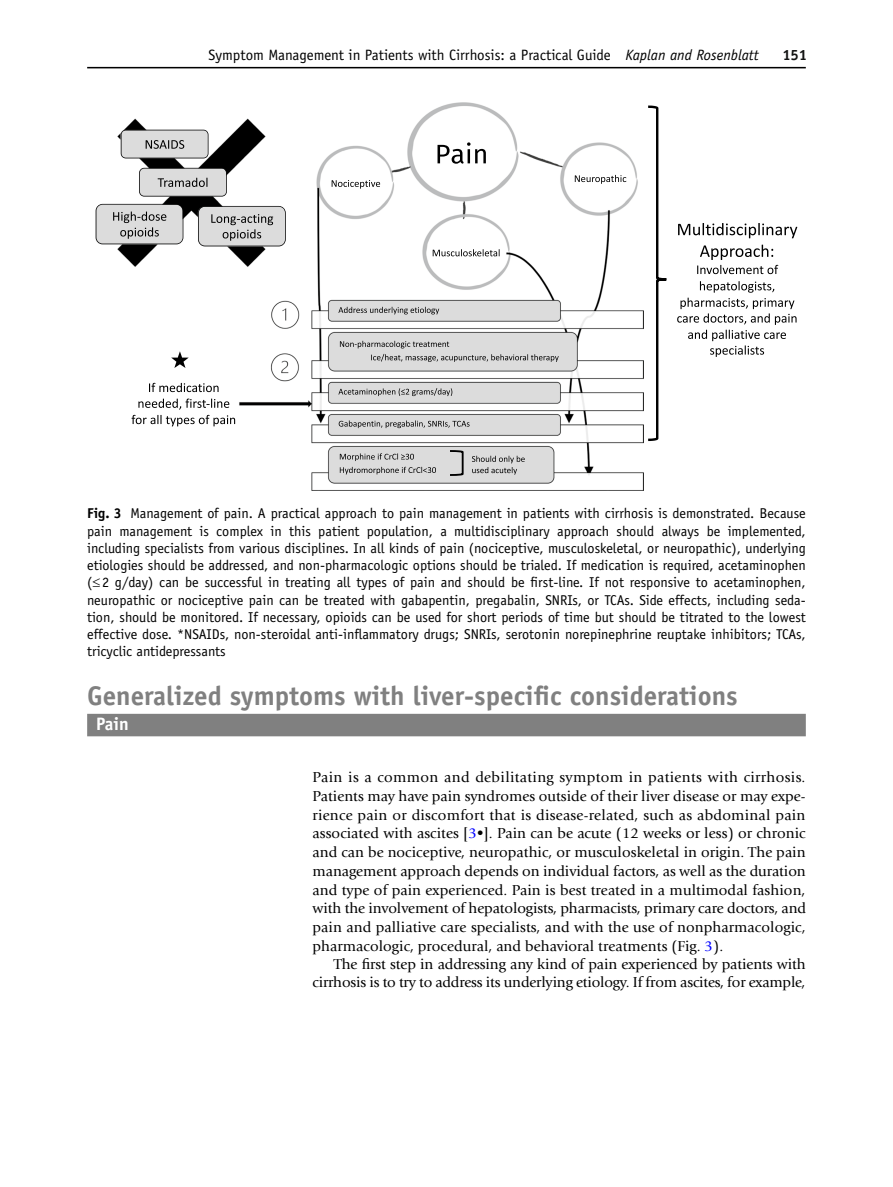
<style>
.page{position:relative;width:893px;height:1187px;background:#fff}
.page>*{position:absolute;margin:0;border:0;box-sizing:border-box;transform-origin:0 0}
.t1{font:700 27px "Officina Sans";color:#808080}
.t2{font:700 18px "Officina Sans";color:#fff}
.t3{font:15px/18.8px "Giovanni";letter-spacing:-.005em;color:#000;text-align:justify}
.t4{font:15px "Officina Sans Book 2";color:#000}
.t5{font:15px "Adv TT4 ca 3 bd 34.B";color:#131413}
.t6{font:14.25px/17.2px "Officina Sans";color:#000;text-align:justify}
.s1{font-family:"Officina Sans Book Italic 2"}
.s2{font-weight:700}
.s3{color:#00f}
.s4{font-size:12.75px}
</style>
<div class="page">
<hr style="left:87px;top:67px;width:719px;height:1px;background:#000">
<div style="left:87px;top:713px;width:719px;height:23px;background:#808080"></div>
<img style="left:100px;top:102px;width:543px;height:388px">
<svg style="left:437px;top:142px;width:49px;height:22px"></svg>
<svg style="left:678px;top:223px;width:119px;height:15px"></svg>
<svg style="left:697px;top:245px;width:81px;height:29px"></svg>
<svg style="left:677px;top:281px;width:120px;height:76px"></svg>
<svg style="left:96px;top:204px;width:87px;height:40px;background:#c3c3c3"></svg>
<svg style="left:139px;top:168px;width:88px;height:28px;background:#c5c5c5"></svg>
<svg style="left:121px;top:130px;width:87px;height:28px;background:#c8c8c8"></svg>
<svg style="left:198px;top:206px;width:88px;height:40px;background:#c1c1c1"></svg>
<svg style="left:648px;top:105px;width:18px;height:336px"></svg>
<svg style="left:332px;top:180px;width:48px;height:9px"></svg>
<svg style="left:433px;top:249px;width:67px;height:7px"></svg>
<svg style="left:575px;top:175px;width:51px;height:9px"></svg>
<svg style="left:338px;top:307px;width:101px;height:7px"></svg>
<svg style="left:340px;top:341px;width:109px;height:7px"></svg>
<svg style="left:371px;top:354px;width:188px;height:8px;background:#afafaf"></svg>
<svg style="left:338px;top:388px;width:114px;height:8px"></svg>
<svg style="left:339px;top:420px;width:131px;height:8px"></svg>
<svg style="left:340px;top:453px;width:74px;height:8px"></svg>
<svg style="left:340px;top:467px;width:96px;height:7px"></svg>
<svg style="left:149px;top:383px;width:70px;height:9px"></svg>
<svg style="left:138px;top:398px;width:91px;height:11px"></svg>
<svg style="left:132px;top:415px;width:103px;height:11px"></svg>
<svg style="left:171px;top:351px;width:18px;height:17px"></svg>
<svg style="left:450px;top:450px;width:14px;height:26px"></svg>
<svg style="left:472px;top:455px;width:53px;height:19px"></svg>
<p class="t4" style="left:208px;top:46px;width:552px">Symptom Management in Patients with Cirrhosis: a Practical Guide <span class="s1">Kaplan and Rosenblatt</span></p>
<p class="t5" style="left:782px;top:49px;width:26px">151</p>
<p class="t6" style="left:87px;top:505px;width:720px"><span class="s2">Fig. 3</span> Management of pain. A practical approach to pain management in patients with cirrhosis is demonstrated. Because pain management is complex in this patient population, a multidisciplinary approach should always be implemented, including specialists from various disciplines. In all kinds of pain (nociceptive, musculoskeletal, or neuropathic), underlying etiologies should be addressed, and non-pharmacologic options should be trialed. If medication is required, acetaminophen (≤2 g/day) can be successful in treating all types of pain and should be first-line. If not responsive to acetaminophen, neuropathic or nociceptive pain can be treated with gabapentin, pregabalin, SNRIs, or TCAs. Side effects, including seda&shy;tion, should be monitored. If necessary, opioids can be used for short periods of time but should be titrated to the lowest effective dose. *NSAIDs, non-steroidal anti-inflammatory drugs; SNRIs, serotonin norepinephrine reuptake inhibitors; TCAs, tricyclic antidepressants</p>
<h1 class="t1" style="left:87px;top:678px;width:652px">Generalized symptoms with liver‑specific considerations</h1>
<p class="t2" style="left:96px;top:713px;width:34px">Pain</p>
<p class="t3" style="left:313px;top:768px;width:495px">Pain is a common and debilitating symptom in patients with cirrhosis.<br>Patients may have pain syndromes outside of their liver disease or may expe&shy;rience pain or discomfort that is disease-related, such as abdominal pain associated with ascites [<span class="s3">3</span><span class="s4">•</span>]. Pain can be acute (12 weeks or less) or chronic and can be nociceptive, neuropathic, or musculoskeletal in origin. The pain management approach depends on individual factors, as well as the duration and type of pain experienced. Pain is best treated in a multimodal fashion, with the involvement of hepatologists, pharmacists, primary care doctors, and pain and palliative care specialists, and with the use of nonpharmacologic, pharmacologic, procedural, and behavioral treatments (Fig. <span class="s3">3</span>).</p>
<p class="t3" style="left:313px;top:955px;width:495px;line-height:18px;text-align:right">The first step in addressing any kind of pain experienced by patients with cirrhosis is to try to address its underlying etiology. If from ascites, for example,</p>
</div>
